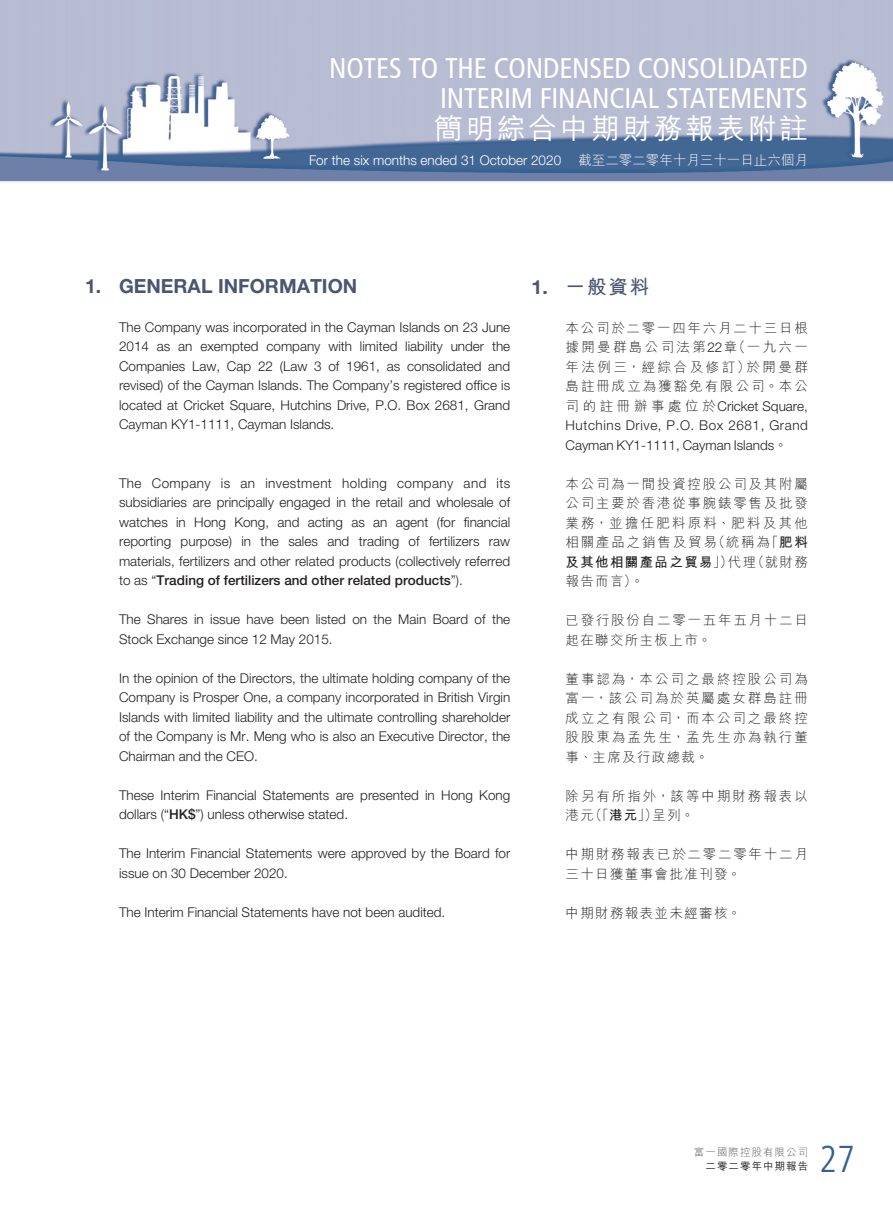
<style>
.page{position:relative;width:893px;height:1212px;background:#fff}
.page>*{position:absolute;margin:0;border:0;box-sizing:border-box;transform-origin:0 0}
.t1{font:300 condensed 37.5px "Frutiger LT Std";color:#356190}
.t2{font:condensed 28.5px/30px "Frutiger LT Std";letter-spacing:-.005em;color:#fff;text-align:right}
.t3{font:500 28.5px "M Hei HK";letter-spacing:.1em;color:#fff}
.t4{font:700 19.5px "Helvetica Neue LT Std";color:#4a5672}
.t5{font:700 19.5px "M Hei HK";color:#4a5672}
.t6{font:300 13.5px/19.5px "Helvetica Neue LT Std";color:#231f20;text-align:justify}
.t7{font:300 13.5px/19.5px "M Hei HK";letter-spacing:.135em;color:#231f20;text-align:justify}
.t8{font:300 13.5px "Helvetica Neue LT Std";color:#fff}
.t9{font:300 13.5px "M Hei HK";color:#fff}
.t10{font:300 13.5px "M Hei HK";letter-spacing:.1em;color:#231f20}
.t11{font:300 10.5px "M Hei HK";letter-spacing:.1em;color:#57585a}
.t12{font:500 10.5px "M Hei HK";letter-spacing:.1em;color:#231f20}
.s1{font-weight:500}
.s2{font-family:"Helvetica Neue LT Std"}
.s3{font-family:"M Hei HK"}
.s4{font-weight:700}
</style>
<div class="page">
<svg style="left:0;top:0;width:893px;height:183px;background:#a5afc8"></svg>
<h2 class="t2" style="left:329px;top:53px;width:480px">NOTES TO THE CONDENSED CONSOLIDATED<br>INTERIM FINANCIAL STATEMENTS</h2>
<h2 class="t3" style="left:435px;top:108px;width:375px">簡明綜合中期財務報表附註</h2>
<p class="t8" style="left:309px;top:152px;width:254px">For the six months ended 31 October 2020</p>
<p class="t9" style="left:578px;top:154px;width:231px">截至二零二零年十月三十一日止六個月</p>
<h3 class="t4" style="left:85px;top:274px;width:274px">1. GENERAL INFORMATION</h3>
<p class="t6" style="left:119px;top:317px;width:393px">The Company was incorporated in the Cayman Islands on 23 June 2014 as an exempted company with limited liability under the Companies Law, Cap 22 (Law 3 of 1961, as consolidated and revised) of the Cayman Islands. The Company’s registered office is located at Cricket Square, Hutchins Drive, P.O. Box 2681, Grand Cayman KY1-1111, Cayman Islands.</p>
<p class="t6" style="left:119px;top:473px;width:393px">The Company is an investment holding company and its subsidiaries are principally engaged in the retail and wholesale of watches in Hong Kong, and acting as an agent (for financial reporting purpose) in the sales and trading of fertilizers raw materials, fertilizers and other related products (collectively referred to as “<span class="s1">Trading of fertilizers and other related products</span>”).</p>
<p class="t6" style="left:119px;top:609px;width:393px">The Shares in issue have been listed on the Main Board of the<br>Stock Exchange since 12 May 2015.</p>
<p class="t6" style="left:119px;top:668px;width:393px">In the opinion of the Directors, the ultimate holding company of the Company is Prosper One, a company incorporated in British Virgin Islands with limited liability and the ultimate controlling shareholder of the Company is Mr. Meng who is also an Executive Director, the Chairman and the CEO.</p>
<p class="t6" style="left:119px;top:785px;width:393px">These Interim Financial Statements are presented in Hong Kong dollars (“<span class="s1">HK$</span>”) unless otherwise stated.</p>
<p class="t6" style="left:119px;top:843px;width:393px">The Interim Financial Statements were approved by the Board for issue on 30 December 2020.</p>
<p class="t6" style="left:119px;top:902px;width:328px">The Interim Financial Statements have not been audited.</p>
<h3 class="t5" style="left:531px;top:272px;width:119px"><span class="s2">1.</span> 一般資料</h3>
<p class="t7" style="left:565px;top:318px;width:244px">本公司於二零一四年六月二十三日根據開曼群島公司法第<span class="s2">22</span>章（一九六一年法例三，經綜合及修訂）於開曼群島註冊成立為獲豁免有限公司。本公</p>
<p class="t6" style="left:565px;top:396px;width:244px"><span class="s3">司的註冊辦事處位於</span>Cricket Square, Hutchins Drive, P.O. Box 2681, Grand Cayman KY1-1111, Cayman Islands<span class="s3">。</span></p>
<p class="t7" style="left:565px;top:474px;width:244px">本公司為一間投資控股公司及其附屬公司主要於香港從事腕錶零售及批發業務，並擔任肥料原料、肥料及其他相關產品之銷售及貿易（統稱為「<span class="s4">肥料及其他相關產品之貿易</span>」）代理（就財務報告而言）。</p>
<p class="t7" style="left:565px;top:610px;width:244px">已發行股份自二零一五年五月十二日起在聯交所主板上市。</p>
<p class="t7" style="left:565px;top:669px;width:244px">董事認為，本公司之最終控股公司為富一，該公司為於英屬處女群島註冊成立之有限公司，而本公司之最終控股股東為孟先生，孟先生亦為執行董事、主席及行政總裁。</p>
<p class="t7" style="left:565px;top:786px;width:244px">除另有所指外，該等中期財務報表以港元（「<span class="s4">港元</span>」）呈列。</p>
<p class="t7" style="left:565px;top:844px;width:244px">中期財務報表已於二零二零年十二月三十日獲董事會批准刊發。</p>
<p class="t10" style="left:565px;top:906px;width:177px">中期財務報表並未經審核。</p>
<p class="t11" style="left:694px;top:1147px;width:116px">富一國際控股有限公司</p>
<p class="t12" style="left:705px;top:1158px;width:104px">二零二零年中期報告</p>
<h1 class="t1" style="left:819px;top:1137px;width:37px">27</h1>
</div>
